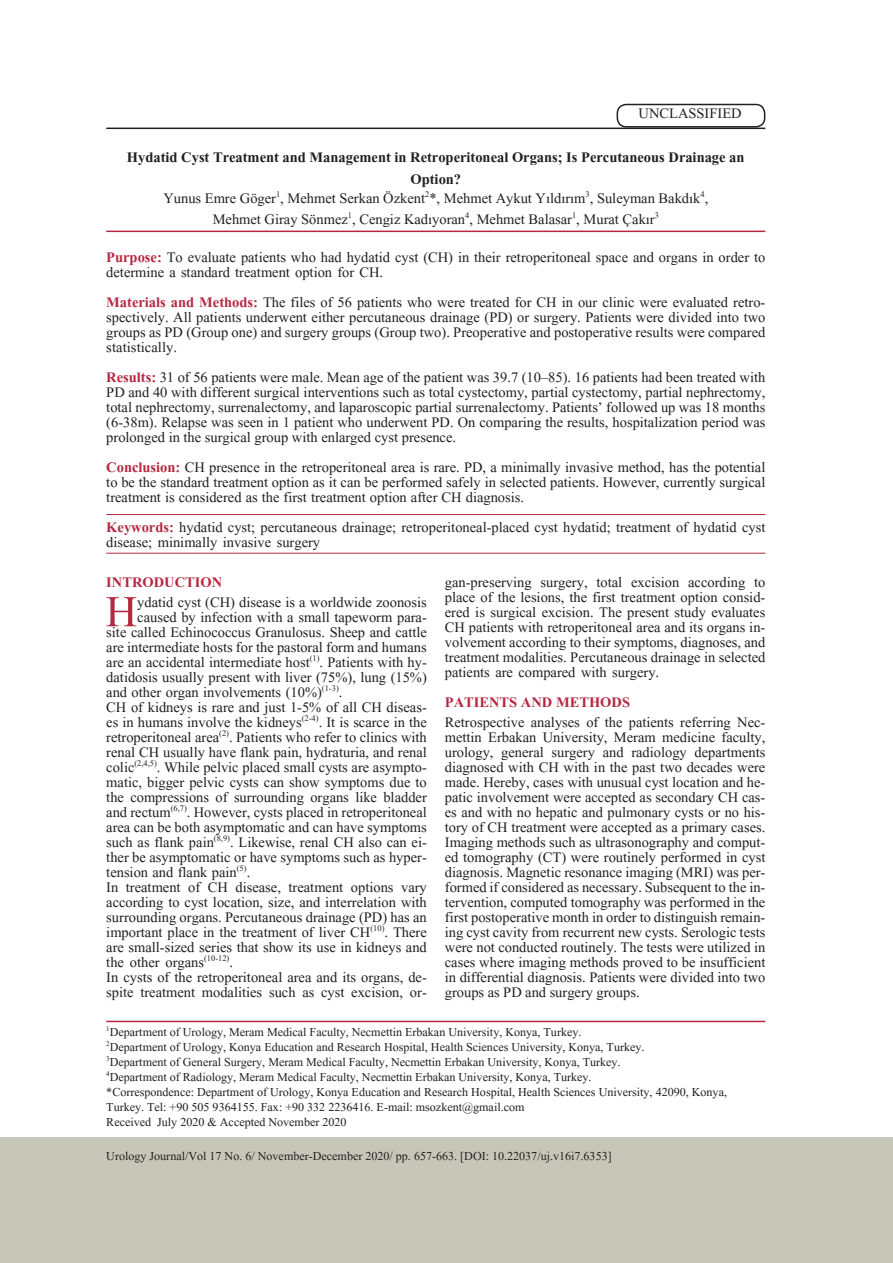
<style>
.page{position:relative;width:893px;height:1263px;background:#fff}
.page>*{position:absolute;margin:0;border:0;box-sizing:border-box;transform-origin:0 0}
.t1{font:54.6px "Aparajita";color:#b62841}
.t2{font:18px/15px "Aparajita";color:#231f20;text-align:justify}
.t3{font:700 18px "Aparajita";color:#231f20}
.t4{font:700 18px "Aparajita";color:#b62841}
.t5{font:15px "Aparajita";color:#231f20}
.s1{font-weight:700;color:#b62841}
</style>
<div class="page">
<div style="left:0;top:1137px;width:893px;height:126px;background:#c7c7b9"></div>
<hr style="left:106px;top:128px;width:659px;height:1px;background:#231f20">
<div style="left:617px;top:104px;width:148px;height:24px;border:2px solid #231f20;border-radius:9px"></div>
<hr style="left:106px;top:231px;width:659px;height:1px;background:#b62841">
<hr style="left:106px;top:514px;width:659px;height:1px;background:#b62841">
<hr style="left:106px;top:553px;width:659px;height:1px;background:#b62841">
<hr style="left:106px;top:1021px;width:659px;height:1px;background:#b62841">
<p class="t2" style="left:639px;top:108px;width:105px">UNCLASSIFIED</p>
<p class="t3" style="left:127px;top:149px;width:619px">Hydatid Cyst Treatment and Management in Retroperitoneal Organs; Is Percutaneous Drainage an</p>
<p class="t3" style="left:410px;top:170px;width:52px">Option?</p>
<p class="t2" style="left:163px;top:192px;width:546px">Yunus Emre Göger<sup>1</sup>, Mehmet Serkan Özkent<sup>2</sup>*, Mehmet Aykut Yıldırım<sup>3</sup>, Suleyman Bakdık<sup>4</sup>,</p>
<p class="t2" style="left:213px;top:213px;width:448px">Mehmet Giray Sönmez<sup>1</sup>, Cengiz Kadıyoran<sup>4</sup>, Mehmet Balasar<sup>1</sup>, Murat Çakır<sup>3</sup></p>
<p class="t2" style="left:106px;top:251px;width:661px"><span class="s1">Purpose:</span> To evaluate patients who had hydatid cyst (CH) in their retroperitoneal space and organs in order to determine a standard treatment option for CH.</p>
<p class="t2" style="left:106px;top:296px;width:661px"><span class="s1">Materials and Methods:</span> The files of 56 patients who were treated for CH in our clinic were evaluated retro&shy;spectively. All patients underwent either percutaneous drainage (PD) or surgery. Patients were divided into two groups as PD (Group one) and surgery groups (Group two). Preoperative and postoperative results were compared statistically.</p>
<p class="t2" style="left:106px;top:371px;width:661px"><span class="s1">Results:</span> 31 of 56 patients were male. Mean age of the patient was 39.7 (10–85). 16 patients had been treated with PD and 40 with different surgical interventions such as total cystectomy, partial cystectomy, partial nephrectomy, total nephrectomy, surrenalectomy, and laparoscopic partial surrenalectomy. Patients’ followed up was 18 months (6-38m). Relapse was seen in 1 patient who underwent PD. On comparing the results, hospitalization period was prolonged in the surgical group with enlarged cyst presence.</p>
<p class="t2" style="left:106px;top:461px;width:661px"><span class="s1">Conclusion:</span> CH presence in the retroperitoneal area is rare. PD, a minimally invasive method, has the potential to be the standard treatment option as it can be performed safely in selected patients. However, currently surgical treatment is considered as the first treatment option after CH diagnosis.</p>
<p class="t2" style="left:106px;top:521px;width:661px"><span class="s1">Keywords:</span> hydatid cyst; percutaneous drainage; retroperitoneal-placed cyst hydatid; treatment of hydatid cyst disease; minimally invasive surgery</p>
<p class="t4" style="left:106px;top:574px;width:117px">INTRODUCTION</p>
<p class="t1" style="left:106px;top:585px;width:33px">H</p>
<p class="t2" style="left:137px;top:596px;width:291px">ydatid cyst (CH) disease is a worldwide zoonosis</p>
<p class="t2" style="left:445px;top:577px;width:322px">gan-preserving surgery, total excision according to place of the lesions, the first treatment option consid&shy;ered is surgical excision. The present study evaluates CH patients with retroperitoneal area and its organs in&shy;volvement according to their symptoms, diagnoses, and treatment modalities. Percutaneous drainage in selected patients are compared with surgery.</p>
<p class="t4" style="left:445px;top:694px;width:187px">PATIENTS AND METHODS</p>
<p class="t2" style="left:445px;top:716px;width:322px">Retrospective analyses of the patients referring Nec&shy;mettin Erbakan University, Meram medicine faculty, urology, general surgery and radiology departments diagnosed with CH with in the past two decades were made. Hereby, cases with unusual cyst location and he&shy;patic involvement were accepted as secondary CH cas&shy;es and with no hepatic and pulmonary cysts or no his&shy;tory of CH treatment were accepted as a primary cases.</p>
<p class="t2" style="left:445px;top:836px;width:322px">Imaging methods such as ultrasonography and comput&shy;ed tomography (CT) were routinely performed in cyst diagnosis. Magnetic resonance imaging (MRI) was per&shy;formed if considered as necessary. Subsequent to the in&shy;tervention, computed tomography was performed in the first postoperative month in order to distinguish remain&shy;ing cyst cavity from recurrent new cysts. Serologic tests were not conducted routinely. The tests were utilized in cases where imaging methods proved to be insufficient in differential diagnosis. Patients were divided into two groups as PD and surgery groups.</p>
<p class="t2" style="left:137px;top:611px;width:291px">caused by infection with a small tapeworm para-</p>
<p class="t2" style="left:106px;top:626px;width:322px">site called Echinococcus Granulosus. Sheep and cattle</p>
<p class="t2" style="left:106px;top:641px;width:322px">are intermediate hosts for the pastoral form and humans</p>
<p class="t2" style="left:106px;top:656px;width:322px">are an accidental intermediate host<sup>(1)</sup>. Patients with hy-</p>
<p class="t2" style="left:106px;top:671px;width:322px">datidosis usually present with liver (75%), lung (15%)</p>
<p class="t2" style="left:106px;top:686px;width:238px">and other organ involvements (10%)<sup>(1-3)</sup>.</p>
<p class="t2" style="left:106px;top:701px;width:322px">CH of kidneys is rare and just 1-5% of all CH diseas&shy;es in humans involve the kidneys<sup>(2-4)</sup>. It is scarce in the retroperitoneal area<sup>(2)</sup>. Patients who refer to clinics with renal CH usually have flank pain, hydraturia, and renal colic<sup>(2,4,5)</sup>. While pelvic placed small cysts are asympto&shy;matic, bigger pelvic cysts can show symptoms due to the compressions of surrounding organs like bladder and rectum<sup>(6,7)</sup>. However, cysts placed in retroperitoneal area can be both asymptomatic and can have symptoms such as flank pain<sup>(8,9)</sup>. Likewise, renal CH also can ei&shy;ther be asymptomatic or have symptoms such as hyper&shy;tension and flank pain<sup>(5)</sup>.</p>
<p class="t2" style="left:106px;top:881px;width:322px">In treatment of CH disease, treatment options vary according to cyst location, size, and interrelation with surrounding organs. Percutaneous drainage (PD) has an important place in the treatment of liver CH<sup>(10)</sup>. There are small-sized series that show its use in kidneys and the other organs<sup>(10-12)</sup>.</p>
<p class="t2" style="left:106px;top:971px;width:322px">In cysts of the retroperitoneal area and its organs, de&shy;spite treatment modalities such as cyst excision, or-</p>
<p class="t5" style="left:106px;top:1024px;width:477px"><sup>1</sup>Department of Urology, Meram Medical Faculty, Necmettin Erbakan University, Konya, Turkey.</p>
<p class="t5" style="left:106px;top:1039px;width:540px"><sup>2</sup>Department of Urology, Konya Education and Research Hospital, Health Sciences University, Konya, Turkey.</p>
<p class="t5" style="left:106px;top:1054px;width:516px"><sup>3</sup>Department of General Surgery, Meram Medical Faculty, Necmettin Erbakan University, Konya, Turkey.</p>
<p class="t5" style="left:106px;top:1069px;width:487px"><sup>4</sup>Department of Radiology, Meram Medical Faculty, Necmettin Erbakan University, Konya, Turkey.</p>
<p class="t5" style="left:106px;top:1084px;width:622px">*Correspondence: Department of Urology, Konya Education and Research Hospital, Health Sciences University, 42090, Konya,</p>
<p class="t5" style="left:106px;top:1099px;width:420px">Turkey. Tel: +90 505 9364155. Fax: +90 332 2236416. E-mail: msozkent@gmail.com</p>
<p class="t5" style="left:106px;top:1114px;width:242px">Received July 2020 &amp; Accepted November 2020</p>
<p class="t5" style="left:106px;top:1148px;width:507px">Urology Journal/Vol 17 No. 6/ November-December 2020/ pp. 657-663. [DOI: 10.22037/uj.v16i7.6353]</p>
</div>
